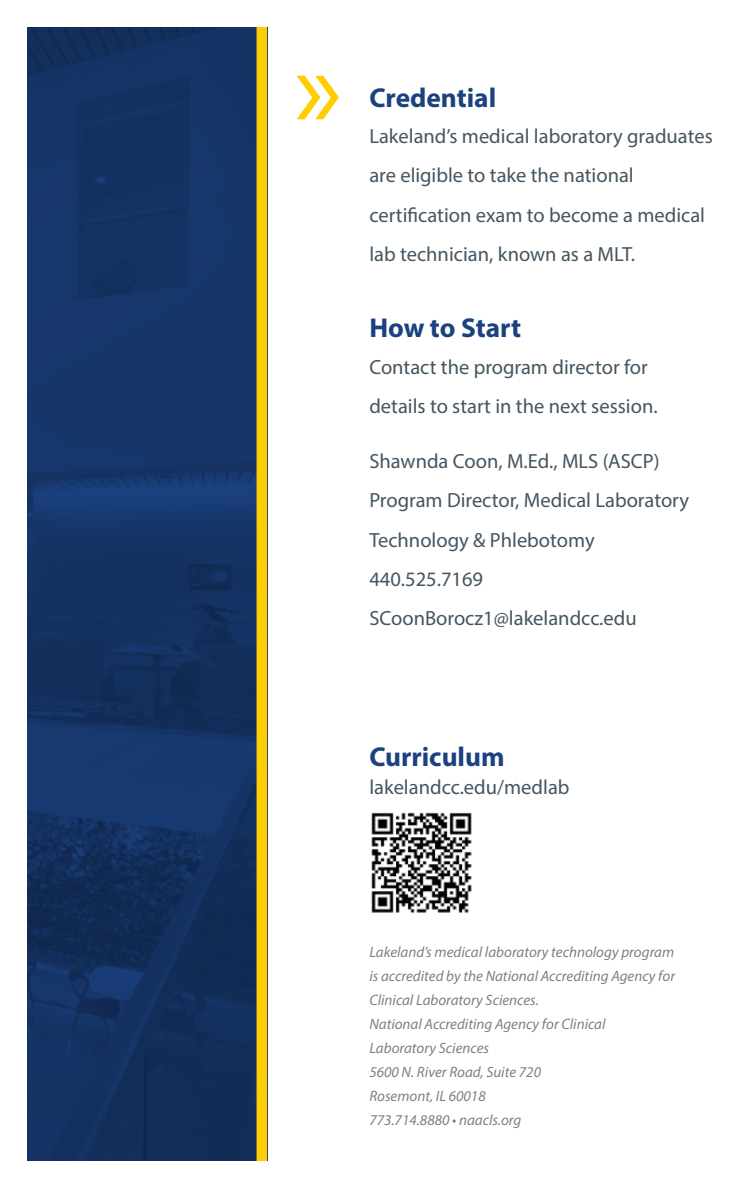
<style>
.page{position:relative;width:756px;height:1188px;background:#fff}
.page>*{position:absolute;margin:0;border:0;box-sizing:border-box;transform-origin:0 0}
.t1{font:700 27.3px "Myriad Pro";color:#1b417f}
.t2{font:20.55px/39.3px "Myriad Pro";color:#455560}
.t3{font:italic 15px/24px "Myriad Pro";color:#808080}
</style>
<div class="page">
<img style="left:28px;top:28px;width:229px;height:1132px">
<svg style="left:297px;top:76px;width:42px;height:43px"></svg>
<div style="left:257px;top:27px;width:10px;height:1134px;background:#ffcd03"></div>
<img style="left:371px;top:812px;width:101px;height:101px">
<h1 class="t1" style="left:369px;top:80px;width:128px">Credential</h1>
<p class="t2" style="left:369px;top:116px;width:345px">Lakeland’s medical laboratory graduates are eligible to take the national certification exam to become a medical lab technician, known as a MLT.</p>
<h1 class="t1" style="left:369px;top:310px;width:153px">How to Start</h1>
<p class="t2" style="left:369px;top:347px;width:290px">Contact the program director for details to start in the next session.</p>
<p class="t2" style="left:369px;top:441px;width:321px">Shawnda Coon, M.Ed., MLS (ASCP)<br>Program Director, Medical Laboratory<br>Technology &amp; Phlebotomy<br>440.525.7169<br>SCoonBorocz1@lakelandcc.edu</p>
<h1 class="t1" style="left:369px;top:739px;width:137px">Curriculum</h1>
<p class="t2" style="left:369px;top:767px;width:202px">lakelandcc.edu/medlab</p>
<p class="t3" style="left:369px;top:940px;width:307px">Lakeland’s medical laboratory technology program is accredited by the National Accrediting Agency for Clinical Laboratory Sciences.<br>National Accrediting Agency for Clinical Laboratory Sciences<br>5600 N. River Road, Suite 720<br>Rosemont, IL 60018<br>773.714.8880 • naacls.org</p>
</div>
